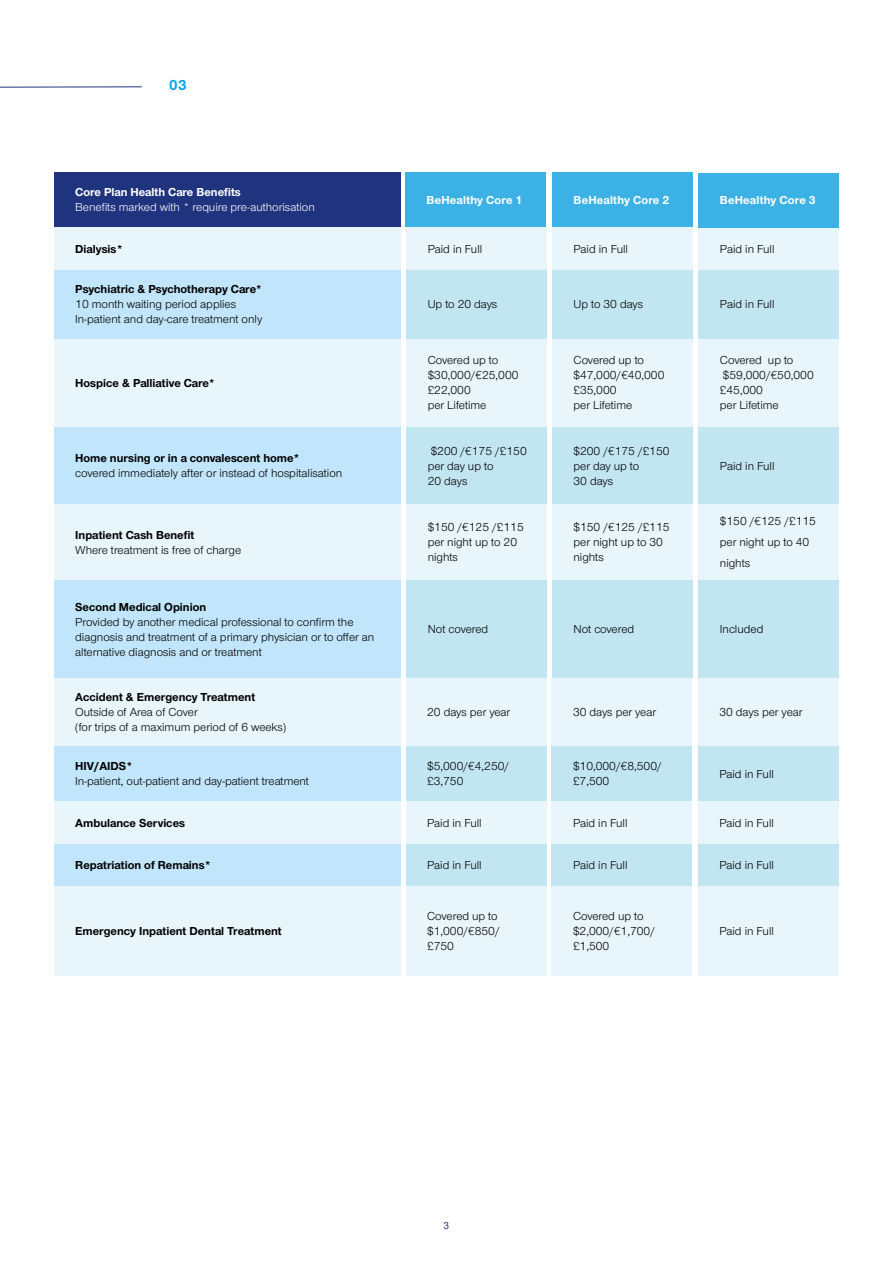
<style>
.page{position:relative;width:893px;height:1263px;background:#fff}
.page>*{position:absolute;margin:0;border:0;box-sizing:border-box;transform-origin:0 0}
.t1{font:700 15px "UHC Sans";color:#00a6e2}
.t2{font:12px/15px "UHC Sans";color:#000}
.t3{font:700 12px "UHC Sans";color:#000}
.t4{font:700 12px "UHC Sans";letter-spacing:.015em;color:#fff}
.t5{font:12px "UHC Sans";color:#fff}
.t6{font:12px "UHC Sans";color:#010202}
.t7{font:10.5px "UHC Sans";color:#1f337e}
</style>
<div class="page">
<svg style="left:0;top:86px;width:142px;height:2px"></svg>
<div style="left:54px;top:227px;width:347px;height:43px;background:#e8f5fb"></div>
<div style="left:406px;top:227px;width:141px;height:43px;background:#e8f5fb"></div>
<div style="left:552px;top:227px;width:141px;height:43px;background:#e8f5fb"></div>
<div style="left:699px;top:227px;width:140px;height:43px;background:#e8f5fb"></div>
<div style="left:54px;top:338px;width:347px;height:89px;background:#e8f5fb"></div>
<div style="left:406px;top:338px;width:141px;height:89px;background:#e8f5fb"></div>
<div style="left:552px;top:338px;width:141px;height:89px;background:#e8f5fb"></div>
<div style="left:699px;top:338px;width:140px;height:89px;background:#e8f5fb"></div>
<div style="left:54px;top:270px;width:347px;height:68px;background:#c1e6fb"></div>
<div style="left:406px;top:270px;width:141px;height:68px;background:#c2e5f2"></div>
<div style="left:552px;top:270px;width:141px;height:68px;background:#c2e5f2"></div>
<div style="left:699px;top:270px;width:140px;height:68px;background:#c2e5f2"></div>
<div style="left:54px;top:427px;width:347px;height:77px;background:#c1e6fb"></div>
<div style="left:54px;top:504px;width:347px;height:76px;background:#e8f5fb"></div>
<div style="left:406px;top:427px;width:141px;height:77px;background:#c2e5f2"></div>
<div style="left:406px;top:504px;width:141px;height:76px;background:#e8f5fb"></div>
<div style="left:552px;top:427px;width:141px;height:77px;background:#c2e5f2"></div>
<div style="left:552px;top:504px;width:141px;height:76px;background:#e8f5fb"></div>
<div style="left:699px;top:427px;width:140px;height:77px;background:#c2e5f2"></div>
<div style="left:699px;top:504px;width:140px;height:76px;background:#e8f5fb"></div>
<div style="left:54px;top:580px;width:347px;height:98px;background:#c1e6fb"></div>
<div style="left:54px;top:678px;width:347px;height:68px;background:#e8f5fb"></div>
<div style="left:54px;top:746px;width:347px;height:55px;background:#c1e6fb"></div>
<div style="left:406px;top:678px;width:140px;height:68px;background:#e8f5fb"></div>
<div style="left:552px;top:678px;width:140px;height:68px;background:#e8f5fb"></div>
<div style="left:698px;top:678px;width:140px;height:68px;background:#e8f5fb"></div>
<div style="left:406px;top:746px;width:140px;height:55px;background:#c2e5f2"></div>
<div style="left:552px;top:746px;width:140px;height:55px;background:#c2e5f2"></div>
<div style="left:698px;top:746px;width:140px;height:55px;background:#c2e5f2"></div>
<div style="left:406px;top:580px;width:141px;height:98px;background:#c2e5f2"></div>
<div style="left:552px;top:580px;width:141px;height:98px;background:#c2e5f2"></div>
<div style="left:699px;top:580px;width:140px;height:98px;background:#c2e5f2"></div>
<div style="left:54px;top:801px;width:347px;height:43px;background:#e8f5fb"></div>
<div style="left:406px;top:801px;width:140px;height:43px;background:#e8f5fb"></div>
<div style="left:552px;top:801px;width:140px;height:43px;background:#e8f5fb"></div>
<div style="left:698px;top:801px;width:140px;height:43px;background:#e8f5fb"></div>
<div style="left:54px;top:844px;width:347px;height:43px;background:#c1e6fb"></div>
<div style="left:406px;top:844px;width:140px;height:43px;background:#c2e5f2"></div>
<div style="left:552px;top:844px;width:140px;height:43px;background:#c2e5f2"></div>
<div style="left:698px;top:844px;width:140px;height:43px;background:#c2e5f2"></div>
<div style="left:54px;top:887px;width:347px;height:89px;background:#e8f5fb"></div>
<div style="left:406px;top:887px;width:140px;height:89px;background:#e8f5fb"></div>
<div style="left:552px;top:887px;width:140px;height:89px;background:#e8f5fb"></div>
<div style="left:698px;top:887px;width:140px;height:89px;background:#e8f5fb"></div>
<div style="left:54px;top:172px;width:347px;height:55px;background:#1f337e"></div>
<div style="left:405px;top:172px;width:141px;height:55px;background:#3cb1e6"></div>
<div style="left:552px;top:172px;width:141px;height:55px;background:#3cb1e6"></div>
<div style="left:699px;top:173px;width:140px;height:54px;background:#3cb1e6"></div>
<p class="t1" style="left:169px;top:75px;width:19px">03</p>
<p class="t4" style="left:75px;top:184px;width:167px">Core Plan Health Care Benefits</p>
<p class="t5" style="left:75px;top:199px;width:241px">Benefits marked with * require pre-authorisation</p>
<p class="t4" style="left:427px;top:191px;width:97px">BeHealthy Core 1</p>
<p class="t4" style="left:573px;top:191px;width:97px">BeHealthy Core 2</p>
<p class="t4" style="left:720px;top:192px;width:97px">BeHealthy Core 3</p>
<p class="t3" style="left:75px;top:241px;width:50px">Dialysis*</p>
<p class="t2" style="left:428px;top:241px;width:56px">Paid in Full</p>
<p class="t2" style="left:573px;top:241px;width:56px">Paid in Full</p>
<p class="t2" style="left:720px;top:241px;width:56px">Paid in Full</p>
<p class="t3" style="left:75px;top:281px;width:189px">Psychiatric &amp; Psychotherapy Care*</p>
<p class="t2" style="left:75px;top:296px;width:162px">10 month waiting period applies</p>
<p class="t2" style="left:75px;top:311px;width:188px">In-patient and day-care treatment only</p>
<p class="t3" style="left:75px;top:375px;width:142px">Hospice &amp; Palliative Care*</p>
<p class="t3" style="left:75px;top:450px;width:226px">Home nursing or in a convalescent home*</p>
<p class="t2" style="left:75px;top:465px;width:269px">covered immediately after or instead of hospitalisation</p>
<p class="t3" style="left:75px;top:527px;width:121px">Inpatient Cash Benefit</p>
<p class="t2" style="left:75px;top:542px;width:167px">Where treatment is free of charge</p>
<p class="t3" style="left:75px;top:599px;width:132px">Second Medical Opinion</p>
<p class="t2" style="left:75px;top:614px;width:301px">Provided by another medical professional to confirm the diagnosis and treatment of a primary physician or to offer an alternative diagnosis and or treatment</p>
<p class="t3" style="left:75px;top:689px;width:181px">Accident &amp; Emergency Treatment</p>
<p class="t2" style="left:75px;top:704px;width:124px">Outside of Area of Cover</p>
<p class="t2" style="left:75px;top:719px;width:212px">(for trips of a maximum period of 6 weeks)</p>
<p class="t3" style="left:75px;top:758px;width:59px">HIV/AIDS*</p>
<p class="t2" style="left:75px;top:773px;width:235px">In-patient, out-patient and day-patient treatment</p>
<p class="t2" style="left:428px;top:296px;width:71px">Up to 20 days</p>
<p class="t6" style="left:573px;top:296px;width:71px">Up to 30 days</p>
<p class="t2" style="left:720px;top:296px;width:56px">Paid in Full</p>
<p class="t2" style="left:428px;top:352px;width:92px">Covered up to $30,000/€25,000</p>
<p class="t2" style="left:428px;top:382px;width:45px">£22,000</p>
<p class="t2" style="left:428px;top:397px;width:60px">per Lifetime</p>
<p class="t2" style="left:431px;top:443px;width:98px">$200 /€175 /£150</p>
<p class="t2" style="left:428px;top:458px;width:67px">per day up to</p>
<p class="t2" style="left:428px;top:473px;width:41px">20 days</p>
<p class="t2" style="left:428px;top:519px;width:98px">$150 /€125 /£115</p>
<p class="t2" style="left:428px;top:534px;width:91px">per night up to 20 nights</p>
<p class="t2" style="left:573px;top:352px;width:92px">Covered up to $47,000/€40,000</p>
<p class="t2" style="left:573px;top:382px;width:45px">£35,000</p>
<p class="t2" style="left:573px;top:397px;width:60px">per Lifetime</p>
<p class="t2" style="left:573px;top:443px;width:98px">$200 /€175 /£150</p>
<p class="t2" style="left:573px;top:458px;width:67px">per day up to</p>
<p class="t2" style="left:573px;top:473px;width:41px">30 days</p>
<p class="t2" style="left:573px;top:519px;width:98px">$150 /€125 /£115</p>
<p class="t2" style="left:573px;top:534px;width:91px">per night up to 30 nights</p>
<p class="t2" style="left:720px;top:352px;width:75px">Covered up to</p>
<p class="t2" style="left:723px;top:367px;width:92px">$59,000/€50,000</p>
<p class="t2" style="left:720px;top:382px;width:45px">£45,000</p>
<p class="t2" style="left:720px;top:397px;width:60px">per Lifetime</p>
<p class="t2" style="left:720px;top:458px;width:56px">Paid in Full</p>
<p class="t2" style="left:720px;top:513px;width:98px">$150 /€125 /£115</p>
<p class="t2" style="left:720px;top:531px;width:91px;line-height:21px">per night up to 40 nights</p>
<p class="t2" style="left:428px;top:621px;width:62px">Not covered</p>
<p class="t2" style="left:573px;top:621px;width:62px">Not covered</p>
<p class="t2" style="left:720px;top:621px;width:45px">Included</p>
<p class="t2" style="left:427px;top:704px;width:85px">20 days per year</p>
<p class="t2" style="left:573px;top:704px;width:85px">30 days per year</p>
<p class="t2" style="left:719px;top:704px;width:85px">30 days per year</p>
<p class="t2" style="left:427px;top:758px;width:84px">$5,000/€4,250/ £3,750</p>
<p class="t2" style="left:573px;top:758px;width:90px">$10,000/€8,500/ £7,500</p>
<p class="t2" style="left:719px;top:766px;width:56px">Paid in Full</p>
<p class="t3" style="left:75px;top:815px;width:111px">Ambulance Services</p>
<p class="t2" style="left:427px;top:815px;width:56px">Paid in Full</p>
<p class="t2" style="left:573px;top:815px;width:56px">Paid in Full</p>
<p class="t2" style="left:719px;top:815px;width:56px">Paid in Full</p>
<p class="t3" style="left:75px;top:857px;width:138px">Repatriation of Remains*</p>
<p class="t6" style="left:427px;top:858px;width:56px">Paid in Full</p>
<p class="t6" style="left:573px;top:858px;width:56px">Paid in Full</p>
<p class="t2" style="left:719px;top:857px;width:56px">Paid in Full</p>
<p class="t3" style="left:75px;top:923px;width:208px">Emergency Inpatient Dental Treatment</p>
<p class="t2" style="left:427px;top:908px;width:72px">Covered up to</p>
<p class="t2" style="left:427px;top:923px;width:74px">$1,000/€850/</p>
<p class="t2" style="left:427px;top:938px;width:28px">£750</p>
<p class="t2" style="left:573px;top:908px;width:72px">Covered up to</p>
<p class="t2" style="left:573px;top:923px;width:84px">$2,000/€1,700/</p>
<p class="t2" style="left:573px;top:938px;width:38px">£1,500</p>
<p class="t2" style="left:719px;top:923px;width:56px">Paid in Full</p>
<p class="t7" style="left:443px;top:1219px;width:7px">3</p>
</div>
